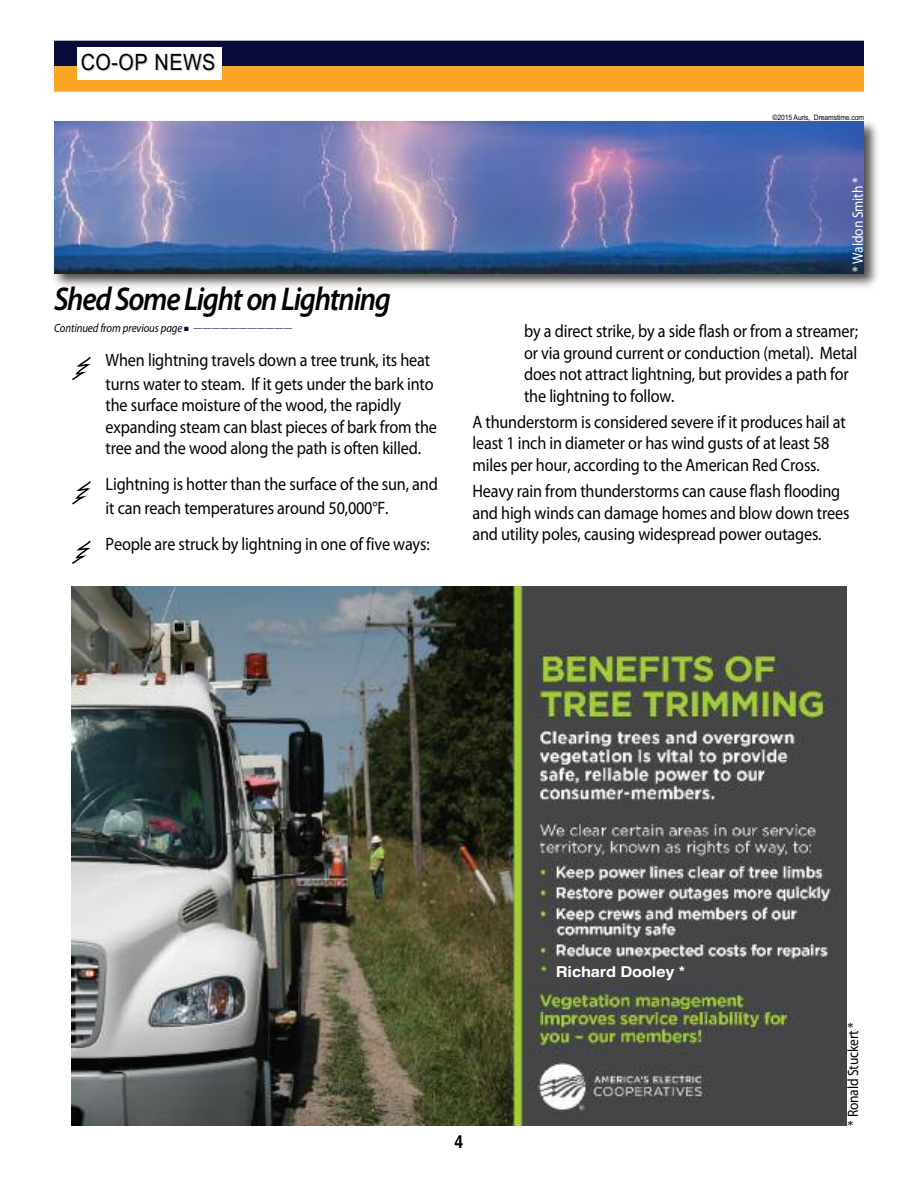
<style>
.page{position:relative;width:918px;height:1188px;background:#fff}
.page>*{position:absolute;margin:0;border:0;box-sizing:border-box;transform-origin:0 0}
.t1{font:italic 600 33px "Myriad Pro";letter-spacing:-.04em;color:#000;scale:.9 1}
.t2{font:22.5px "Arial";letter-spacing:.025em;color:#000;scale:.88 1}
.t3{font:18px/21.6px "Myriad Pro";letter-spacing:-.01em;color:#000;scale:.9 1}
.t4{font:700 18px "Helvetica";color:#000;scale:.88 1}
.t5{font:15px "Myriad Pro";letter-spacing:-.01em;color:#000;scale:.9 1}
.t6{font:700 15px "Helvetica";letter-spacing:-.01em;color:#fff;scale:1.1 1}
.t7{font:15px "Myriad Pro";letter-spacing:-.01em;color:#fff;scale:.9 1}
.t8{font:italic 12px "Myriad Pro";letter-spacing:-.01em;color:#000;scale:.9 1}
.t9{font:7.5px "Arial";letter-spacing:-.01em;color:#000;scale:.9 1}
.s1{color:#080a3a}
.s2{font-size:9px;color:#080a3a}
.s3{color:#7fd52e}
</style>
<div class="page">
<div style="left:54px;top:41px;width:810px;height:25px;background:#080a3a"></div>
<div style="left:54px;top:66px;width:810px;height:26px;background:#faa524"></div>
<div style="left:77px;top:48px;width:144px;height:32px;background:#fff"></div>
<img style="left:53px;top:121px;width:825px;height:167px">
<img style="left:54px;top:122px;width:810px;height:152px">
<svg style="left:72px;top:356px;width:19px;height:25px"></svg>
<svg style="left:72px;top:481px;width:19px;height:24px"></svg>
<svg style="left:72px;top:540px;width:19px;height:24px"></svg>
<img style="left:72px;top:586px;width:774px;height:540px">
<p class="t2" style="left:81px;top:49px;width:155px">CO-OP NEWS</p>
<h1 class="t1" style="left:54px;top:287px;width:376px">Shed Some Light on Lightning</h1>
<p class="t8" style="left:54px;top:324px;width:267px">Continued from previous page <span class="s1">■</span> <span class="s2">———————————</span></p>
<p class="t3" style="left:106px;top:350px;width:366px;line-height:23.4px">When lightning travels down a tree trunk, its heat turns water to steam. If it gets under the bark into</p>
<p class="t3" style="left:106px;top:396px;width:370px">the surface moisture of the wood, the rapidly expanding steam can blast pieces of bark from the tree and the wood along the path is often killed.</p>
<p class="t3" style="left:106px;top:474px;width:371px;line-height:23.4px">Lightning is hotter than the surface of the sun, and it can reach temperatures around 50,000°F.</p>
<p class="t3" style="left:106px;top:535px;width:362px">People are struck by lightning in one of five ways:</p>
<p class="t9" style="left:773px;top:113px;width:103px">©2015 Auris, Dreamstime.com</p>
<p class="t7" style="left:852px;top:272px;width:106px;rotate:-90deg">* Waldon Smith *</p>
<p class="t3" style="left:524px;top:322px;width:373px">by a direct strike, by a side flash or from a streamer; or via ground current or conduction (metal). Metal does not attract lightning, but provides a path for the lightning to follow.</p>
<p class="t3" style="left:472px;top:412px;width:416px">A thunderstorm is considered severe if it produces hail at least 1 inch in diameter or has wind gusts of at least 58 miles per hour, according to the American Red Cross.</p>
<p class="t3" style="left:472px;top:482px;width:420px">Heavy rain from thunderstorms can cause flash flooding and high winds can damage homes and blow down trees and utility poles, causing widespread power outages.</p>
<p class="t4" style="left:455px;top:1131px;width:12px">4</p>
<p class="t6" style="left:541px;top:963px;width:133px"><span class="s3">*</span> Richard Dooley *</p>
<p class="t5" style="left:848px;top:1126px;width:116px;rotate:-90deg">* Ronald Stuckert *</p>
</div>
